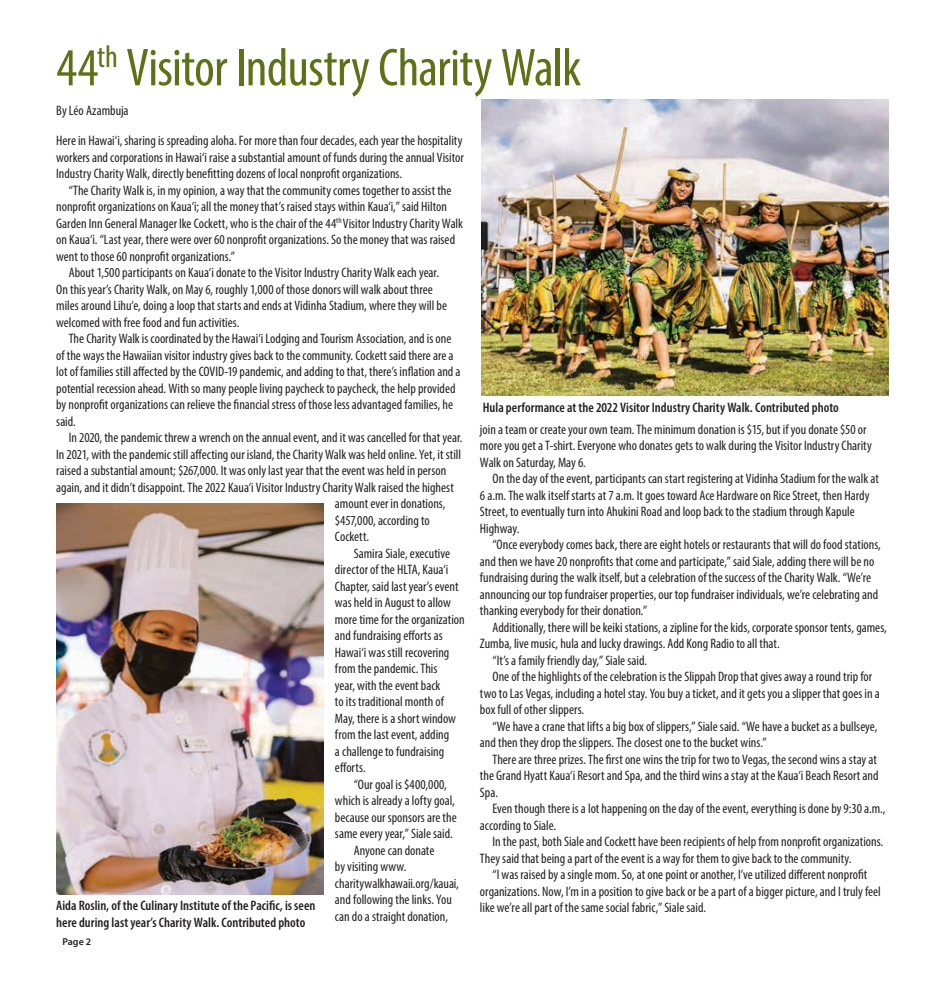
<style>
.page{position:relative;width:945px;height:990px;background:#fff}
.page>*{position:absolute;margin:0;border:0;box-sizing:border-box;transform-origin:0 0}
.t1{font:condensed 53.75px "Myriad Pro";letter-spacing:-.01em;color:#5d7117}
.t2{font:condensed 13.75px/16.5px "Myriad Pro";color:#231f20}
.t3{font:600 condensed 13.75px/16.5px "Myriad Pro";letter-spacing:.005em;color:#231f20}
.t4{font:600 10px "Myriad Pro";color:#231f20}
</style>
<div class="page">
<img style="left:481px;top:99px;width:408px;height:297px">
<img style="left:56px;top:503px;width:268px;height:392px">
<h1 class="t1" style="left:56px;top:35px;width:526px">44<sup>th</sup> Visitor Industry Charity Walk</h1>
<p class="t2" style="left:56px;top:102px;width:74px">By Léo Azambuja</p>
<p class="t2" style="left:56px;top:132px;width:409px;text-align:justify">Here in Hawai‘i, sharing is spreading aloha. For more than four decades, each year the hospitality workers and corporations in Hawai‘i raise a substantial amount of funds during the annual Visitor Industry Charity Walk, directly benefitting dozens of local nonprofit organizations.</p>
<p class="t2" style="left:69px;top:182px;width:384px">“The Charity Walk is, in my opinion, a way that the community comes together to assist the</p>
<p class="t2" style="left:56px;top:198px;width:392px">nonprofit organizations on Kaua‘i; all the money that’s raised stays within Kaua‘i,” said Hilton</p>
<p class="t2" style="left:56px;top:215px;width:408px">Garden Inn General Manager Ike Cockett, who is the chair of the 44<sup>th</sup> Visitor Industry Charity Walk</p>
<p class="t2" style="left:56px;top:231px;width:400px">on Kaua‘i. “Last year, there were over 60 nonprofit organizations. So the money that was raised</p>
<p class="t2" style="left:56px;top:248px;width:180px">went to those 60 nonprofit organizations.”</p>
<p class="t2" style="left:69px;top:264px;width:372px">About 1,500 participants on Kaua‘i donate to the Visitor Industry Charity Walk each year.</p>
<p class="t2" style="left:56px;top:281px;width:378px">On this year’s Charity Walk, on May 6, roughly 1,000 of those donors will walk about three</p>
<p class="t2" style="left:56px;top:297px;width:392px">miles around Lihu‘e, doing a loop that starts and ends at Vidinha Stadium, where they will be</p>
<p class="t2" style="left:56px;top:314px;width:185px">welcomed with free food and fun activities.</p>
<p class="t2" style="left:69px;top:330px;width:384px">The Charity Walk is coordinated by the Hawai‘i Lodging and Tourism Association, and is one</p>
<p class="t2" style="left:56px;top:347px;width:399px">of the ways the Hawaiian visitor industry gives back to the community. Cockett said there are a</p>
<p class="t2" style="left:56px;top:363px;width:406px">lot of families still affected by the COVID-19 pandemic, and adding to that, there’s inflation and a</p>
<p class="t2" style="left:56px;top:380px;width:401px">potential recession ahead. With so many people living paycheck to paycheck, the help provided</p>
<p class="t2" style="left:56px;top:396px;width:398px">by nonprofit organizations can relieve the financial stress of those less advantaged families, he</p>
<p class="t2" style="left:56px;top:413px;width:21px">said.</p>
<p class="t2" style="left:69px;top:429px;width:395px">In 2020, the pandemic threw a wrench on the annual event, and it was cancelled for that year.</p>
<p class="t2" style="left:56px;top:446px;width:406px">In 2021, with the pandemic still affecting our island, the Charity Walk was held online. Yet, it still</p>
<p class="t2" style="left:56px;top:462px;width:392px">raised a substantial amount; $267,000. It was only last year that the event was held in person</p>
<p class="t2" style="left:56px;top:479px;width:399px">again, and it didn’t disappoint. The 2022 Kaua‘i Visitor Industry Charity Walk raised the highest</p>
<p class="t2" style="left:335px;top:495px;width:112px">amount ever in donations,</p>
<p class="t2" style="left:335px;top:512px;width:96px">$457,000, according to</p>
<p class="t2" style="left:335px;top:528px;width:36px">Cockett.</p>
<p class="t2" style="left:354px;top:545px;width:98px">Samira Siale, executive</p>
<p class="t2" style="left:335px;top:561px;width:115px">director of the HLTA, Kaua‘i</p>
<p class="t2" style="left:335px;top:578px;width:125px">Chapter, said last year’s event</p>
<p class="t2" style="left:335px;top:594px;width:117px">was held in August to allow</p>
<p class="t2" style="left:335px;top:611px;width:131px">more time for the organization</p>
<p class="t2" style="left:335px;top:627px;width:109px">and fundraising efforts as</p>
<p class="t2" style="left:335px;top:644px;width:116px">Hawai‘i was still recovering</p>
<p class="t2" style="left:335px;top:660px;width:104px">from the pandemic. This</p>
<p class="t2" style="left:335px;top:677px;width:107px">year, with the event back</p>
<p class="t2" style="left:335px;top:693px;width:110px">to its traditional month of</p>
<p class="t2" style="left:335px;top:710px;width:123px">May, there is a short window</p>
<p class="t2" style="left:335px;top:726px;width:116px">from the last event, adding</p>
<p class="t2" style="left:335px;top:743px;width:111px">a challenge to fundraising</p>
<p class="t2" style="left:335px;top:759px;width:32px">efforts.</p>
<p class="t2" style="left:354px;top:776px;width:95px">“Our goal is $400,000,</p>
<p class="t2" style="left:335px;top:792px;width:121px">which is already a lofty goal,</p>
<p class="t2" style="left:335px;top:809px;width:123px">because our sponsors are the</p>
<p class="t2" style="left:335px;top:825px;width:119px">same every year,” Siale said.</p>
<p class="t2" style="left:354px;top:842px;width:82px">Anyone can donate</p>
<p class="t2" style="left:335px;top:858px;width:73px">by visiting www.</p>
<p class="t2" style="left:335px;top:875px;width:125px">charitywalkhawaii.org/kauai,</p>
<p class="t2" style="left:335px;top:891px;width:118px">and following the links. You</p>
<p class="t2" style="left:335px;top:908px;width:115px">can do a straight donation,</p>
<p class="t3" style="left:56px;top:897px;width:261px">Aida Roslin, of the Culinary Institute of the Pacific, is seen here during last year’s Charity Walk. Contributed photo</p>
<p class="t4" style="left:62px;top:935px;width:30px">Page 2</p>
<p class="t3" style="left:483px;top:399px;width:358px">Hula performance at the 2022 Visitor Industry Charity Walk. Contributed photo</p>
<p class="t2" style="left:480px;top:421px;width:393px">join a team or create your own team. The minimum donation is $15, but if you donate $50 or more you get a T-shirt. Everyone who donates gets to walk during the Visitor Industry Charity<br>Walk on Saturday, May 6.</p>
<p class="t2" style="left:480px;top:470px;width:401px;text-indent:12px">On the day of the event, participants can start registering at Vidinha Stadium for the walk at 6 a.m. The walk itself starts at 7 a.m. It goes toward Ace Hardware on Rice Street, then Hardy Street, to eventually turn into Ahukini Road and loop back to the stadium through Kapule Highway.</p>
<p class="t2" style="left:480px;top:536px;width:402px;text-indent:12px">“Once everybody comes back, there are eight hotels or restaurants that will do food stations, and then we have 20 nonprofits that come and participate,” said Siale, adding there will be no fundraising during the walk itself, but a celebration of the success of the Charity Walk. “We’re announcing our top fundraiser properties, our top fundraiser individuals, we’re celebrating and thanking everybody for their donation.”</p>
<p class="t2" style="left:492px;top:619px;width:396px">Additionally, there will be keiki stations, a zipline for the kids, corporate sponsor tents, games,</p>
<p class="t2" style="left:480px;top:635px;width:301px">Zumba, live music, hula and lucky drawings. Add Kong Radio to all that.</p>
<p class="t2" style="left:492px;top:652px;width:156px">“It’s a family friendly day,” Siale said.</p>
<p class="t2" style="left:492px;top:668px;width:381px">One of the highlights of the celebration is the Slippah Drop that gives away a round trip for</p>
<p class="t2" style="left:480px;top:685px;width:401px">two to Las Vegas, including a hotel stay. You buy a ticket, and it gets you a slipper that goes in a</p>
<p class="t2" style="left:480px;top:701px;width:106px">box full of other slippers.</p>
<p class="t2" style="left:492px;top:718px;width:386px">“We have a crane that lifts a big box of slippers,” Siale said. “We have a bucket as a bullseye,</p>
<p class="t2" style="left:480px;top:734px;width:288px">and then they drop the slippers. The closest one to the bucket wins.”</p>
<p class="t2" style="left:492px;top:751px;width:386px">There are three prizes. The first one wins the trip for two to Vegas, the second wins a stay at</p>
<p class="t2" style="left:480px;top:767px;width:400px">the Grand Hyatt Kaua‘i Resort and Spa, and the third wins a stay at the Kaua‘i Beach Resort and</p>
<p class="t2" style="left:480px;top:784px;width:20px">Spa.</p>
<p class="t2" style="left:492px;top:800px;width:394px">Even though there is a lot happening on the day of the event, everything is done by 9:30 a.m.,</p>
<p class="t2" style="left:480px;top:817px;width:78px">according to Siale.</p>
<p class="t2" style="left:492px;top:833px;width:392px">In the past, both Siale and Cockett have been recipients of help from nonprofit organizations.</p>
<p class="t2" style="left:480px;top:850px;width:373px">They said that being a part of the event is a way for them to give back to the community.</p>
<p class="t2" style="left:492px;top:866px;width:376px">“I was raised by a single mom. So, at one point or another, I’ve utilized different nonprofit</p>
<p class="t2" style="left:480px;top:883px;width:402px">organizations. Now, I’m in a position to give back or be a part of a bigger picture, and I truly feel</p>
<p class="t2" style="left:480px;top:899px;width:228px">like we’re all part of the same social fabric,” Siale said.</p>
</div>
